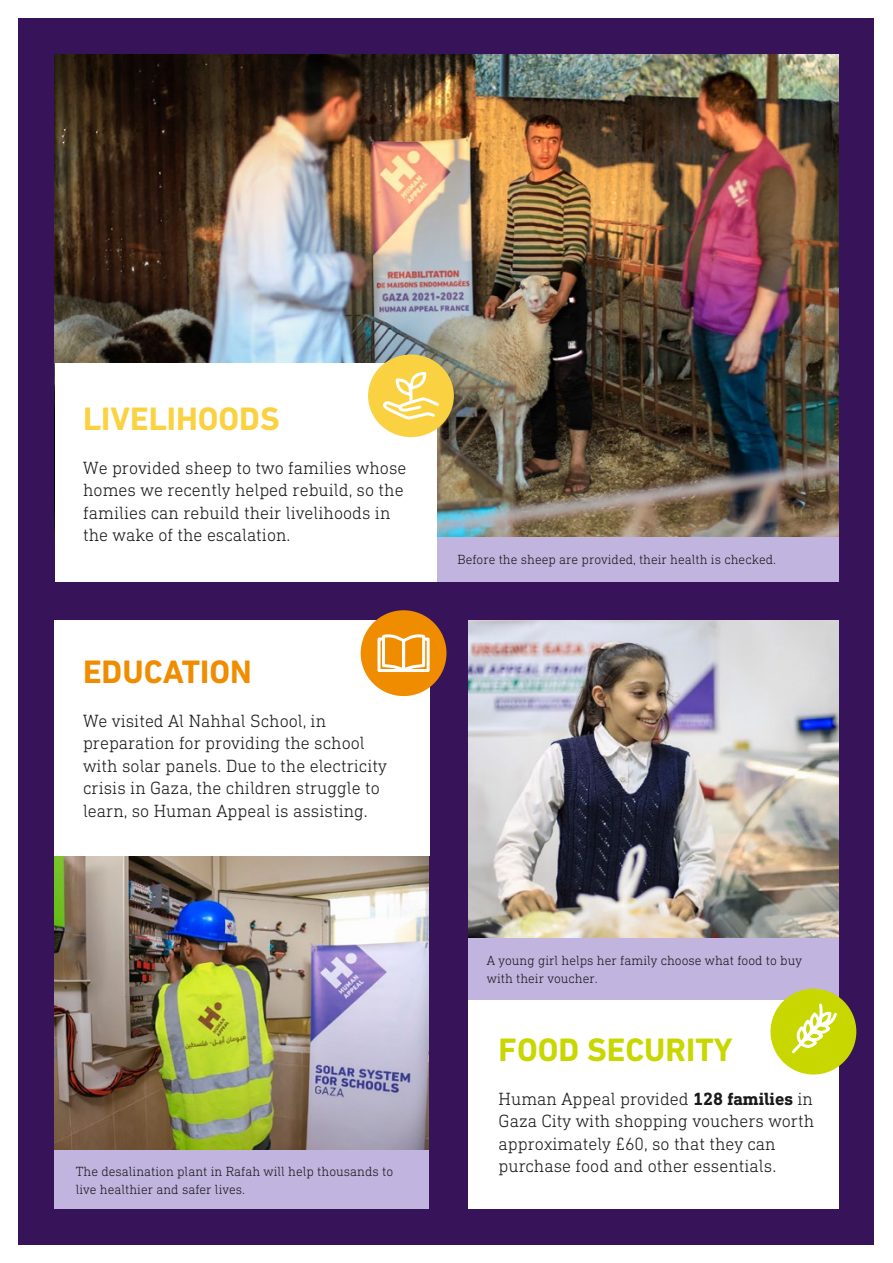
<style>
.page{position:relative;width:893px;height:1263px;background:#fff}
.page>*{position:absolute;margin:0;border:0;box-sizing:border-box;transform-origin:0 0}
.Heading{font:700 33px "DIN Next LT Pro";color:#c8d700}
.Heading-2{font:700 33px "DIN Next LT Pro";color:#fad241}
.Heading-3{font:700 33px "DIN Next LT Pro";color:#f08c00}
.BodyCopy{font:300 18px/22.5px "DIN Next Slab Pro";color:#1a1a1a}
.Sub_Heading{font:300 13.5px/18px "DIN Next Slab Pro";color:#1a1a1a}
.s1{font-weight:700}
</style>
<div class="page">
<div style="left:19px;top:19px;width:855px;height:1226px;background:#37145a"></div>
<img style="left:468px;top:620px;width:371px;height:318px">
<img style="left:54px;top:54px;width:785px;height:486px">
<img style="left:54px;top:855px;width:375px;height:295px">
<div style="left:54px;top:1150px;width:375px;height:59px;background:#c1b4df"></div>
<div style="left:435px;top:537px;width:404px;height:45px;background:#c1b4df"></div>
<div style="left:54px;top:620px;width:375px;height:235px;background:#fff"></div>
<div style="left:361px;top:610px;width:85px;height:86px;background:#f08c00;border-radius:50%"></div>
<svg style="left:377px;top:634px;width:53px;height:38px"></svg>
<div style="left:468px;top:1000px;width:371px;height:209px;background:#fff"></div>
<div style="left:468px;top:938px;width:371px;height:62px;background:#c1b4df"></div>
<div style="left:770px;top:989px;width:86px;height:85px;background:#c8d700;border-radius:50%"></div>
<svg style="left:792px;top:1003px;width:45px;height:51px"></svg>
<div style="left:55px;top:363px;width:381px;height:219px;background:#fff"></div>
<div style="left:368px;top:354px;width:86px;height:83px;background:#fad241;border-radius:50%"></div>
<svg style="left:383px;top:372px;width:56px;height:48px"></svg>
<p class="Heading-2" style="left:83px;top:399px;width:198px">LIVELIHOODS</p>
<p class="BodyCopy" style="left:83px;top:456px;width:325px">We provided sheep to two families whose homes we recently helped rebuild, so the families can rebuild their livelihoods in the wake of the escalation.</p>
<p class="Heading-3" style="left:83px;top:653px;width:170px">EDUCATION</p>
<p class="BodyCopy" style="left:83px;top:709px;width:305px">We visited Al Nahhal School, in preparation for providing the school with solar panels. Due to the electricity crisis in Gaza, the children struggle to learn, so Human Appeal is assisting.</p>
<p class="Sub_Heading" style="left:457px;top:551px;width:320px">Before the sheep are provided, their health is checked.</p>
<p class="Sub_Heading" style="left:76px;top:1162px;width:319px">The desalination plant in Rafah will help thousands to live healthier and safer lives.</p>
<p class="Sub_Heading" style="left:487px;top:951px;width:317px">A young girl helps her family choose what food to buy with their voucher.</p>
<p class="Heading" style="left:499px;top:1031px;width:235px">FOOD SECURITY</p>
<p class="BodyCopy" style="left:499px;top:1087px;width:317px">Human Appeal provided <span class="s1">128 families</span> in Gaza City with shopping vouchers worth approximately £60, so that they can purchase food and other essentials.</p>
</div>
